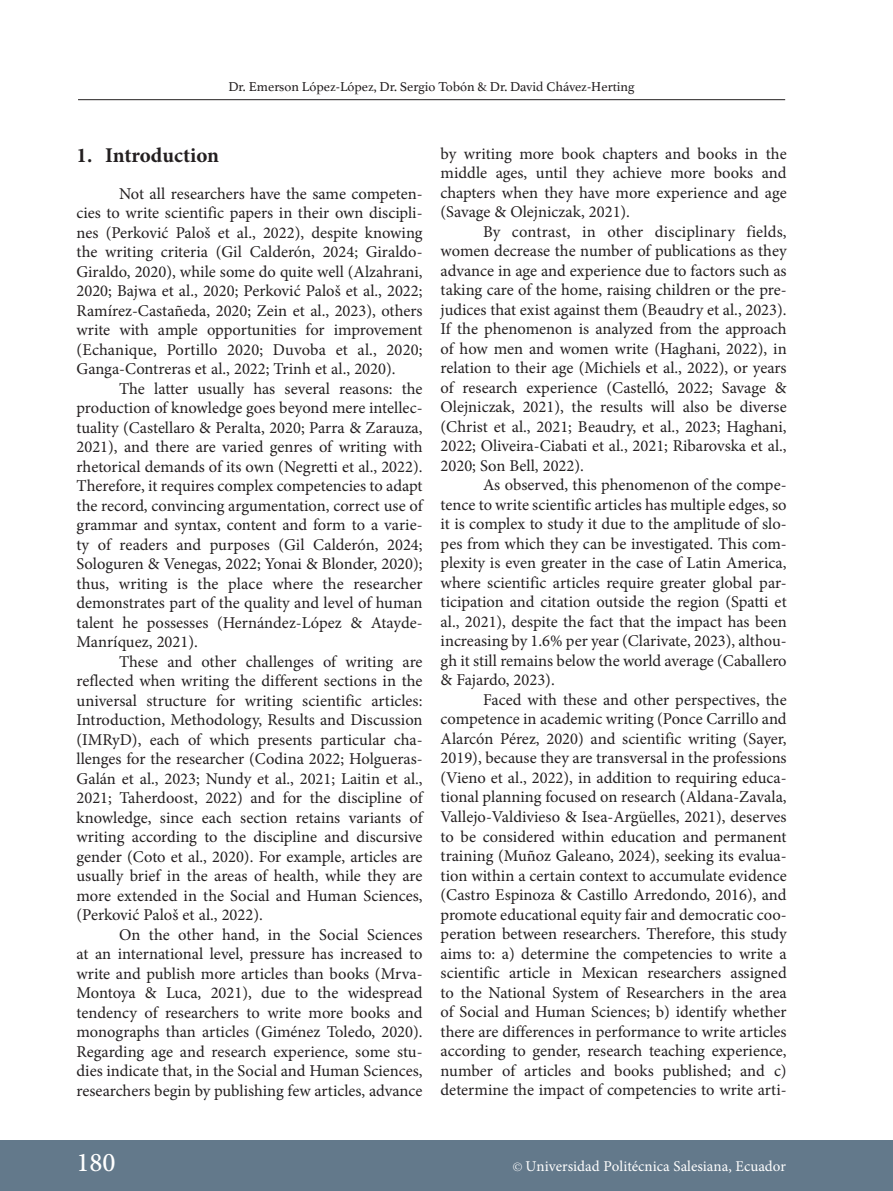
<style>
.page{position:relative;width:893px;height:1191px;background:#fff}
.page>*{position:absolute;margin:0;border:0;box-sizing:border-box;transform-origin:0 0}
.t1{font:500 27px "Minion Pro";color:#fff}
._1_ok{font:700 21px "Minion Pro";color:#231f20}
.Párrafo{font:16.5px/19.5px "Minion Pro";color:#231f20;text-align:justify}
.t2{font:15px "Minion Pro";color:#fff}
.t3{font:13.5px "Athelas";color:#231f20}
.s1{font-family:"Palatino";font-size:12px}
</style>
<div class="page">
<hr style="left:78px;top:99px;width:707px;height:1px;background:#231f20">
<div style="left:0;top:1140px;width:892px;height:51px;background:#63798b"></div>
<p class="t3" style="left:228px;top:76px;width:408px">Dr. Emerson López-López, Dr. Sergio Tobón &amp; Dr. David Chávez-Herting</p>
<p class="_1_ok" style="left:77px;top:140px;width:144px">1. Introduction</p>
<p class="Párrafo" style="left:77px;top:184px;width:348px;text-indent:43px">Not all researchers have the same competen&shy;cies to write scientific papers in their own discipli&shy;nes (Perković Paloš et al., 2022), despite knowing the writing criteria (Gil Calderón, 2024; Giraldo-Giraldo, 2020), while some do quite well (Alzahrani, 2020; Bajwa et al., 2020; Perković Paloš et al., 2022; Ramírez-Castañeda, 2020; Zein et al., 2023), others write with ample opportunities for improvement (Echanique, Portillo 2020; Duvoba et al., 2020; Ganga-Contreras et al., 2022; Trinh et al., 2020).</p>
<p class="Párrafo" style="left:77px;top:379px;width:348px;text-indent:43px">The latter usually has several reasons: the production of knowledge goes beyond mere intellec&shy;tuality (Castellaro &amp; Peralta, 2020; Parra &amp; Zarauza, 2021), and there are varied genres of writing with rhetorical demands of its own (Negretti et al., 2022).<br>Therefore, it requires complex competencies to adapt the record, convincing argumentation, correct use of grammar and syntax, content and form to a varie&shy;ty of readers and purposes (Gil Calderón, 2024; Sologuren &amp; Venegas, 2022; Yonai &amp; Blonder, 2020); thus, writing is the place where the researcher demonstrates part of the quality and level of human talent he possesses (Hernández-López &amp; Atayde-Manríquez, 2021).</p>
<p class="Párrafo" style="left:77px;top:652px;width:348px;text-indent:43px">These and other challenges of writing are reflected when writing the different sections in the universal structure for writing scientific articles:<br>Introduction, Methodology, Results and Discussion (IMRyD), each of which presents particular cha&shy;llenges for the researcher (Codina 2022; Holgueras-Galán et al., 2023; Nundy et al., 2021; Laitin et al., 2021; Taherdoost, 2022) and for the discipline of knowledge, since each section retains variants of writing according to the discipline and discursive gender (Coto et al., 2020). For example, articles are usually brief in the areas of health, while they are more extended in the Social and Human Sciences, (Perković Paloš et al., 2022).</p>
<p class="Párrafo" style="left:77px;top:925px;width:348px;text-indent:43px">On the other hand, in the Social Sciences at an international level, pressure has increased to write and publish more articles than books (Mrva-Montoya &amp; Luca, 2021), due to the widespread tendency of researchers to write more books and monographs than articles (Giménez Toledo, 2020).<br>Regarding age and research experience, some stu&shy;dies indicate that, in the Social and Human Sciences, researchers begin by publishing few articles, advance</p>
<p class="Párrafo" style="left:441px;top:144px;width:348px">by writing more book chapters and books in the middle ages, until they achieve more books and chapters when they have more experience and age (Savage &amp; Olejniczak, 2021).</p>
<p class="Párrafo" style="left:441px;top:222px;width:348px;text-indent:43px">By contrast, in other disciplinary fields, women decrease the number of publications as they advance in age and experience due to factors such as taking care of the home, raising children or the pre&shy;judices that exist against them (Beaudry et al., 2023).<br>If the phenomenon is analyzed from the approach of how men and women write (Haghani, 2022), in relation to their age (Michiels et al., 2022), or years of research experience (Castelló, 2022; Savage &amp; Olejniczak, 2021), the results will also be diverse (Christ et al., 2021; Beaudry, et al., 2023; Haghani, 2022; Oliveira-Ciabati et al., 2021; Ribarovska et al., 2020; Son Bell, 2022).</p>
<p class="Párrafo" style="left:441px;top:475px;width:348px;text-indent:43px">As observed, this phenomenon of the compe&shy;tence to write scientific articles has multiple edges, so it is complex to study it due to the amplitude of slo&shy;pes from which they can be investigated. This com&shy;plexity is even greater in the case of Latin America, where scientific articles require greater global par&shy;ticipation and citation outside the region (Spatti et al., 2021), despite the fact that the impact has been increasing by 1.6% per year (Clarivate, 2023), althou&shy;gh it still remains below the world average (Caballero &amp; Fajardo, 2023).</p>
<p class="Párrafo" style="left:441px;top:690px;width:348px;text-indent:43px">Faced with these and other perspectives, the competence in academic writing (Ponce Carrillo and Alarcón Pérez, 2020) and scientific writing (Sayer, 2019), because they are transversal in the professions (Vieno et al., 2022), in addition to requiring educa&shy;tional planning focused on research (Aldana-Zavala, Vallejo-Valdivieso &amp; Isea-Argüelles, 2021), deserves to be considered within education and permanent training (Muñoz Galeano, 2024), seeking its evalua&shy;tion within a certain context to accumulate evidence (Castro Espinoza &amp; Castillo Arredondo, 2016), and promote educational equity fair and democratic coo&shy;peration between researchers. Therefore, this study aims to: a) determine the competencies to write a scientific article in Mexican researchers assigned to the National System of Researchers in the area of Social and Human Sciences; b) identify whether there are differences in performance to write articles according to gender, research teaching experience, number of articles and books published; and c) determine the impact of competencies to write arti-</p>
<h1 class="t1" style="left:77px;top:1144px;width:41px">180</h1>
<p class="t2" style="left:513px;top:1156px;width:274px"><span class="s1">©</span> Universidad Politécnica Salesiana, Ecuador</p>
</div>
